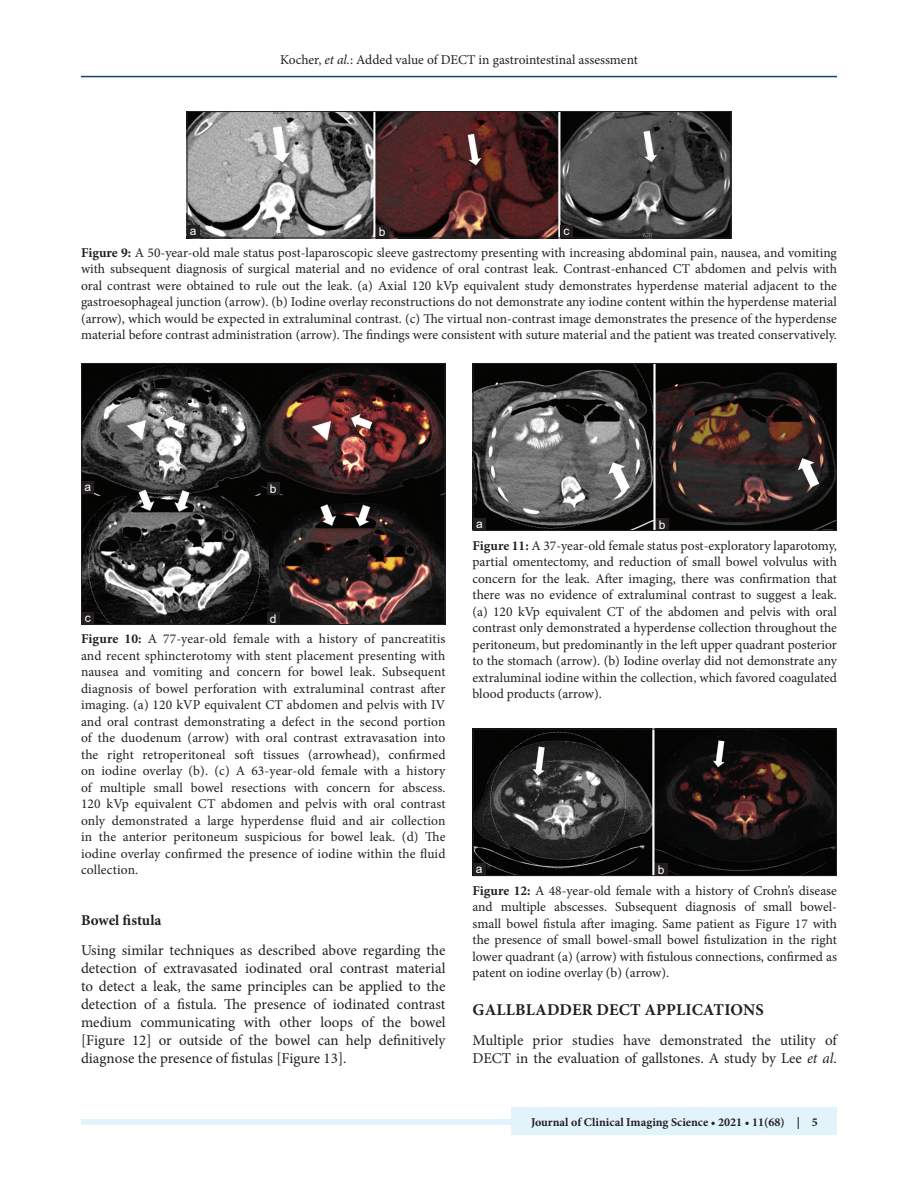
<style>
.page{position:relative;width:918px;height:1188px;background:#fff}
.page>*{position:absolute;margin:0;border:0;box-sizing:border-box;transform-origin:0 0}
.t1{font:700 16.5px "Minion Pro";letter-spacing:.01em;color:#231f20}
.TX{font:15px/18px "Minion Pro";color:#231f20;text-align:justify}
.t2{font:700 15px "Minion Pro";letter-spacing:-.005em;color:#231f20}
.FGC{font:13.5px/16.5px "Minion Pro";color:#231f20;text-align:justify}
.t3{font:700 12px "Minion Pro";color:#231f20}
.LABEL{font:12px "Arial";color:#fff}
.s1{font-style:italic}
.s2{font-weight:700}
</style>
<div class="page">
<img style="left:189px;top:113px;width:540px;height:123px">
<div style="left:187px;top:111px;width:544px;height:127px;border:1px solid #231f20"></div>
<div style="left:376px;top:225px;width:12px;height:13px;background:#231f20"></div>
<div style="left:187px;top:225px;width:13px;height:13px;background:#231f20"></div>
<div style="left:560px;top:225px;width:13px;height:13px;background:#231f20"></div>
<img style="left:83px;top:365px;width:360px;height:258px">
<div style="left:81px;top:363px;width:364px;height:262px;border:1px solid #231f20"></div>
<div style="left:267px;top:612px;width:13px;height:13px;background:#231f20"></div>
<div style="left:81px;top:612px;width:13px;height:13px;background:#231f20"></div>
<div style="left:267px;top:482px;width:13px;height:13px;background:#231f20"></div>
<div style="left:81px;top:481px;width:13px;height:13px;background:#231f20"></div>
<img style="left:475px;top:365px;width:360px;height:164px">
<div style="left:473px;top:363px;width:364px;height:168px;border:1px solid #231f20"></div>
<div style="left:656px;top:518px;width:12px;height:13px;background:#231f20"></div>
<div style="left:473px;top:518px;width:13px;height:13px;background:#231f20"></div>
<img style="left:475px;top:731px;width:360px;height:143px">
<div style="left:473px;top:729px;width:364px;height:147px;border:1px solid #231f20"></div>
<div style="left:655px;top:863px;width:13px;height:13px;background:#231f20"></div>
<div style="left:473px;top:863px;width:13px;height:13px;background:#231f20"></div>
<hr style="left:81px;top:76px;width:756px;height:1px;background:#164077">
<div style="left:81px;top:1119px;width:756px;height:6px;background:#e1f4fc"></div>
<div style="left:512px;top:1107px;width:325px;height:28px;background:#e1f4fc"></div>
<p class="FGC" style="left:280px;top:51px;width:359px">Kocher, <span class="s1">et al.</span>: Added value of DECT in gastrointestinal assessment</p>
<p class="LABEL" style="left:190px;top:222px;width:8px">a</p>
<p class="LABEL" style="left:379px;top:224px;width:8px">b</p>
<p class="LABEL" style="left:564px;top:222px;width:7px">c</p>
<p class="FGC" style="left:81px;top:244px;width:758px"><span class="s2">Figure 9:</span> A 50-year-old male status post-laparoscopic sleeve gastrectomy presenting with increasing abdominal pain, nausea, and vomiting with subsequent diagnosis of surgical material and no evidence of oral contrast leak. Contrast-enhanced CT abdomen and pelvis with oral contrast were obtained to rule out the leak. (a) Axial 120 kVp equivalent study demonstrates hyperdense material adjacent to the gastroesophageal junction (arrow). (b) Iodine overlay reconstructions do not demonstrate any iodine content within the hyperdense material (arrow), which would be expected in extraluminal contrast. (c) The virtual non-contrast image demonstrates the presence of the hyperdense material before contrast administration (arrow). The findings were consistent with suture material and the patient was treated conservatively.</p>
<p class="LABEL" style="left:84px;top:478px;width:8px">a</p>
<p class="LABEL" style="left:270px;top:480px;width:8px">b</p>
<p class="LABEL" style="left:85px;top:609px;width:7px">c</p>
<p class="LABEL" style="left:270px;top:610px;width:8px">d</p>
<p class="FGC" style="left:81px;top:631px;width:366px"><span class="s2">Figure 10:</span> A 77-year-old female with a history of pancreatitis and recent sphincterotomy with stent placement presenting with nausea and vomiting and concern for bowel leak. Subsequent diagnosis of bowel perforation with extraluminal contrast after imaging. (a) 120 kVP equivalent CT abdomen and pelvis with IV and oral contrast demonstrating a defect in the second portion of the duodenum (arrow) with oral contrast extravasation into the right retroperitoneal soft tissues (arrowhead), confirmed on iodine overlay (b). (c) A 63-year-old female with a history of multiple small bowel resections with concern for abscess.<br>120 kVp equivalent CT abdomen and pelvis with oral contrast only demonstrated a large hyperdense fluid and air collection in the anterior peritoneum suspicious for bowel leak. (d) The iodine overlay confirmed the presence of iodine within the fluid collection.</p>
<h2 class="t2" style="left:81px;top:910px;width:82px">Bowel fistula</h2>
<p class="TX" style="left:81px;top:942px;width:366px">Using similar techniques as described above regarding the detection of extravasated iodinated oral contrast material to detect a leak, the same principles can be applied to the detection of a fistula. The presence of iodinated contrast medium communicating with other loops of the bowel [Figure 12] or outside of the bowel can help definitively diagnose the presence of fistulas [Figure 13].</p>
<p class="LABEL" style="left:476px;top:515px;width:8px">a</p>
<p class="LABEL" style="left:659px;top:516px;width:8px">b</p>
<p class="FGC" style="left:472px;top:537px;width:366px"><span class="s2">Figure 11:</span> A 37-year-old female status post-exploratory laparotomy, partial omentectomy, and reduction of small bowel volvulus with concern for the leak. After imaging, there was confirmation that there was no evidence of extraluminal contrast to suggest a leak. (a) 120 kVp equivalent CT of the abdomen and pelvis with oral contrast only demonstrated a hyperdense collection throughout the peritoneum, but predominantly in the left upper quadrant posterior to the stomach (arrow). (b) Iodine overlay did not demonstrate any extraluminal iodine within the collection, which favored coagulated blood products (arrow).</p>
<p class="LABEL" style="left:476px;top:860px;width:8px">a</p>
<p class="LABEL" style="left:658px;top:861px;width:8px">b</p>
<p class="FGC" style="left:472px;top:882px;width:366px"><span class="s2">Figure 12:</span> A 48-year-old female with a history of Crohn’s disease and multiple abscesses. Subsequent diagnosis of small bowel&shy;small bowel fistula after imaging. Same patient as Figure 17 with the presence of small bowel-small bowel fistulization in the right lower quadrant (a) (arrow) with fistulous connections, confirmed as patent on iodine overlay (b) (arrow).</p>
<h1 class="t1" style="left:473px;top:999px;width:293px">GALLBLADDER DECT APPLICATIONS</h1>
<p class="TX" style="left:472px;top:1032px;width:366px">Multiple prior studies have demonstrated the utility of<br>DECT in the evaluation of gallstones. A study by Lee <span class="s1">et al</span>.</p>
<p class="t3" style="left:531px;top:1114px;width:288px">Journal of Clinical Imaging Science • 2021 • 11(68) | 5</p>
</div>
